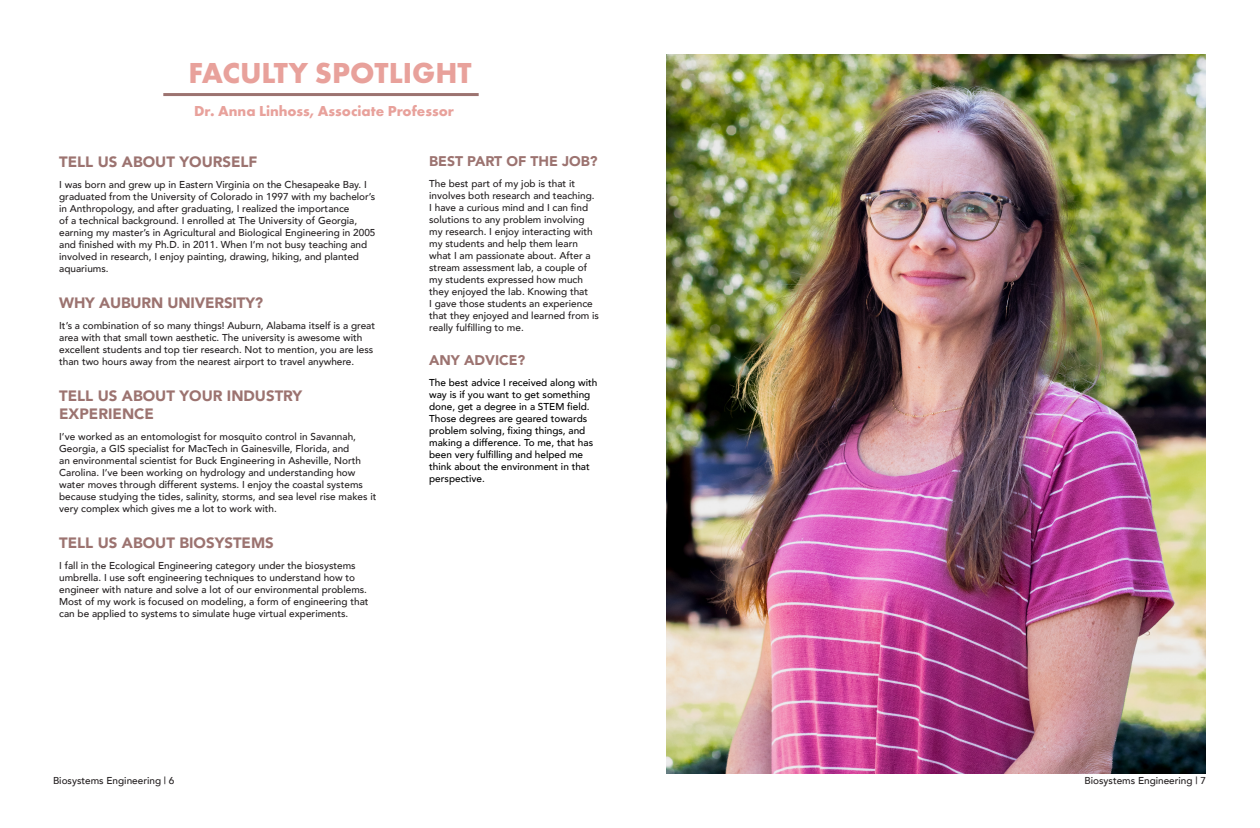
<style>
.page{position:relative;width:1260px;height:828px;background:#fff}
.page>*{position:absolute;margin:0;border:0;box-sizing:border-box;transform-origin:0 0}
.Body{font:700 30px "Futura PT";color:#e8a19b}
.Body-2{font:900 15px/18px "Avenir";color:#9c7370}
.Body-3{font:700 15px "Futura PT";color:#e8a19b}
.Body-4{font:900 14px "Avenir";color:#9c7370}
.Body-5{font:500 10px/12px "Avenir";color:#231f20}
.Body-6{font:500 10px/12px "Avenir";color:#000}
</style>
<div class="page">
<hr style="left:163px;top:93px;width:316px;height:3px;background:#9c7370">
<img style="left:666px;top:54px;width:540px;height:720px">
<p class="Body" style="left:188px;top:54px;width:285px">FACULTY SPOTLIGHT</p>
<p class="Body-3" style="left:194px;top:101px;width:261px">Dr. Anna Linhoss, Associate Professor</p>
<p class="Body-2" style="left:59px;top:152px;width:200px">TELL US ABOUT YOURSELF</p>
<p class="Body-5" style="left:59px;top:178px;width:318px">I was born and grew up in Eastern Virginia on the Chesapeake Bay. I graduated from the University of Colorado in 1997 with my bachelor’s in Anthropology, and after graduating, I realized the importance<br>of a technical background. I enrolled at The University of Georgia, earning my master’s in Agricultural and Biological Engineering in 2005 and finished with my Ph.D. in 2011. When I’m not busy teaching and involved in research, I enjoy painting, drawing, hiking, and planted aquariums.</p>
<p class="Body-2" style="left:59px;top:293px;width:206px">WHY AUBURN UNIVERSITY?</p>
<p class="Body-5" style="left:59px;top:319px;width:318px">It’s a combination of so many things! Auburn, Alabama itself is a great area with that small town aesthetic. The university is awesome with excellent students and top tier research. Not to mention, you are less than two hours away from the nearest airport to travel anywhere.</p>
<p class="Body-2" style="left:59px;top:386px;width:244px">TELL US ABOUT YOUR INDUSTRY<br>EXPERIENCE</p>
<p class="Body-5" style="left:59px;top:430px;width:319px">I’ve worked as an entomologist for mosquito control in Savannah, Georgia, a GIS specialist for MacTech in Gainesville, Florida, and<br>an environmental scientist for Buck Engineering in Asheville, North Carolina. I’ve been working on hydrology and understanding how water moves through different systems. I enjoy the coastal systems because studying the tides, salinity, storms, and sea level rise makes it very complex which gives me a lot to work with.</p>
<p class="Body-2" style="left:59px;top:533px;width:216px">TELL US ABOUT BIOSYSTEMS</p>
<p class="Body-5" style="left:59px;top:559px;width:311px">I fall in the Ecological Engineering category under the biosystems umbrella. I use soft engineering techniques to understand how to engineer with nature and solve a lot of our environmental problems.<br>Most of my work is focused on modeling, a form of engineering that can be applied to systems to simulate huge virtual experiments.</p>
<p class="Body-4" style="left:429px;top:149px;width:170px">BEST PART OF THE JOB?</p>
<p class="Body-5" style="left:429px;top:177px;width:171px">The best part of my job is that it involves both research and teaching.<br>I have a curious mind and I can find solutions to any problem involving my research. I enjoy interacting with my students and help them learn what I am passionate about. After a stream assessment lab, a couple of my students expressed how much they enjoyed the lab. Knowing that<br>I gave those students an experience that they enjoyed and learned from is really fulfilling to me.</p>
<p class="Body-4" style="left:429px;top:348px;width:98px">ANY ADVICE?</p>
<p class="Body-6" style="left:429px;top:376px;width:170px">The best advice I received along with way is if you want to get something done, get a degree in a STEM field.<br>Those degrees are geared towards problem solving, fixing things, and making a difference. To me, that has been very fulfilling and helped me think about the environment in that perspective.</p>
<p class="Body-5" style="left:53px;top:774px;width:123px">Biosystems Engineering | 6</p>
<p class="Body-5" style="left:1085px;top:774px;width:123px">Biosystems Engineering | 7</p>
</div>
